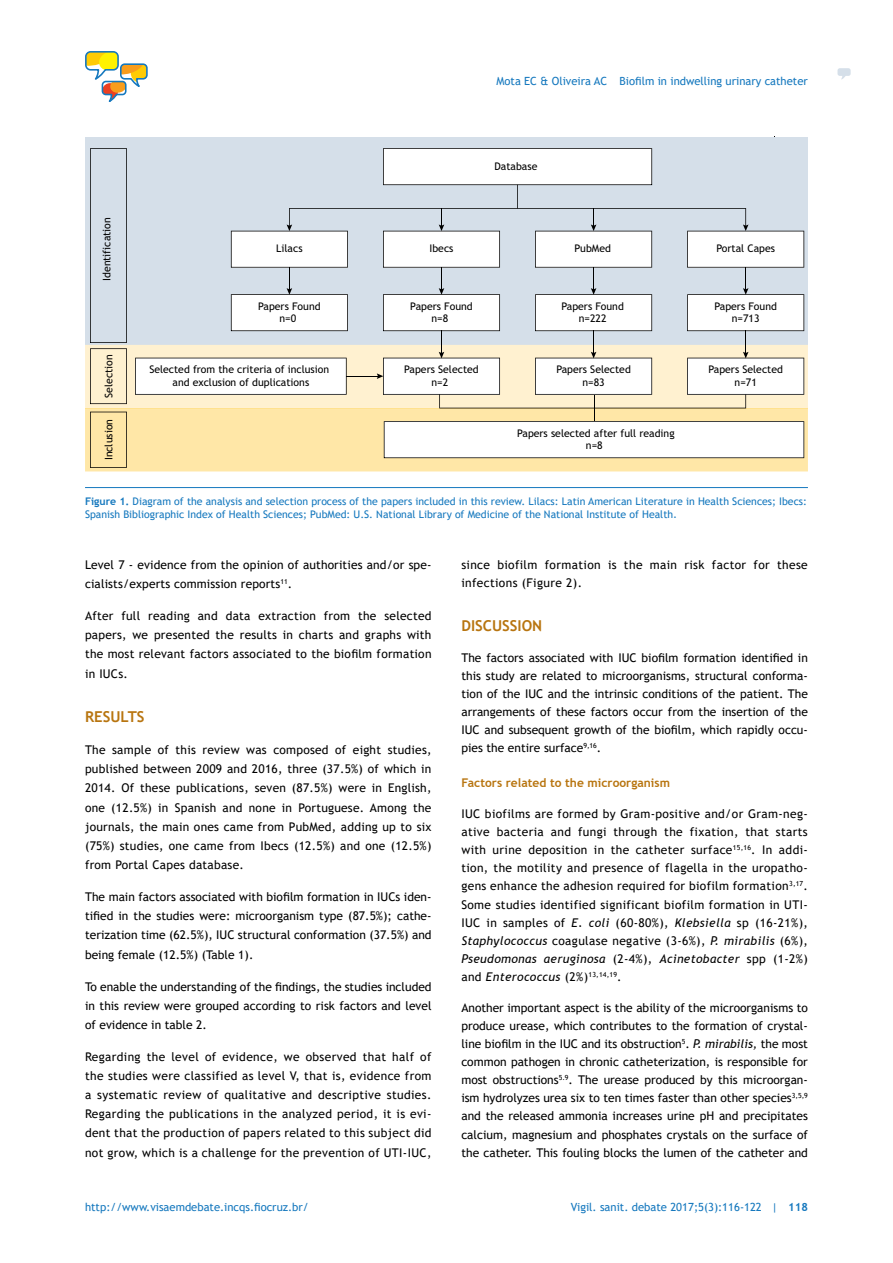
<style>
.page{position:relative;width:893px;height:1263px;background:#fff}
.page>*{position:absolute;margin:0;border:0;box-sizing:border-box;transform-origin:0 0}
.t1{font:700 15px "Trebuchet MS";color:#b87510}
.t2{font:12px/18.1px "Trebuchet MS";letter-spacing:.01em;color:#000;text-align:justify}
.t3{font:12px/18.1px "Trebuchet MS";letter-spacing:.03em;color:#000}
.t4{font:700 12px "Trebuchet MS";color:#b87510}
.t5{font:11.25px "Trebuchet MS";color:#1578be}
.t6{font:10.5px/12.6px "Trebuchet MS";color:#000;text-align:center}
.t7{font:10.5px/12.6px "Trebuchet MS";color:#1578be}
.s1{font-weight:700}
.s2{font-style:italic}
</style>
<div class="page">
<svg style="left:85px;top:51px;width:63px;height:51px"></svg>
<svg style="left:837px;top:68px;width:14px;height:11px"></svg>
<hr style="left:85px;top:487px;width:723px;height:1px;background:#1578be">
<div style="left:85px;top:138px;width:723px;height:207px;background:#d5dfe9"></div>
<svg style="left:85px;top:345px;width:723px;height:63px"></svg>
<div style="left:85px;top:409px;width:723px;height:62px;background:#ffe7a7"></div>
<hr style="left:85px;top:408px;width:723px;height:1px;background:#ffe18e">
<svg style="left:90px;top:148px;width:37px;height:256px"></svg>
<svg style="left:90px;top:412px;width:37px;height:56px;background:#efd99c"></svg>
<svg style="left:135px;top:148px;width:669px;height:310px"></svg>
<p class="t5" style="left:496px;top:74px;width:313px">Mota EC &amp; Oliveira AC Biofilm in indwelling urinary catheter</p>
<p class="t6" style="left:101px;top:281px;width:65px;rotate:-90deg">Identification</p>
<p class="t6" style="left:494px;top:160px;width:44px">Database</p>
<p class="t6" style="left:276px;top:242px;width:28px">Lilacs</p>
<p class="t6" style="left:430px;top:242px;width:25px">Ibecs</p>
<p class="t6" style="left:574px;top:242px;width:38px">PubMed</p>
<p class="t6" style="left:716px;top:242px;width:60px">Portal Capes</p>
<p class="t6" style="left:258px;top:299px;width:64px">Papers Found n=0</p>
<p class="t6" style="left:561px;top:299px;width:64px">Papers Found n=222</p>
<p class="t6" style="left:714px;top:299px;width:64px">Papers Found n=713</p>
<p class="t6" style="left:410px;top:299px;width:64px">Papers Found n=8</p>
<p class="t6" style="left:102px;top:398px;width:45px;rotate:-90deg">Selection</p>
<p class="t6" style="left:102px;top:460px;width:43px;rotate:-90deg">Inclusion</p>
<p class="t6" style="left:517px;top:426px;width:159px">Papers selected after full reading n=8</p>
<p class="t6" style="left:149px;top:363px;width:181px">Selected from the criteria of inclusion and exclusion of duplications</p>
<p class="t6" style="left:556px;top:363px;width:76px">Papers Selected n=83</p>
<p class="t6" style="left:708px;top:363px;width:76px">Papers Selected n=71</p>
<p class="t6" style="left:404px;top:363px;width:76px">Papers Selected n=2</p>
<p class="t7" style="left:85px;top:495px;width:723px"><span class="s1">Figure 1.</span> Diagram of the analysis and selection process of the papers included in this review. Lilacs: Latin American Literature in Health Sciences; Ibecs:<br>Spanish Bibliographic Index of Health Sciences; PubMed: U.S. National Library of Medicine of the National Institute of Health<span class="s2">.</span></p>
<p class="t2" style="left:85px;top:555px;width:348px;line-height:19.2px">Level 7 - evidence from the opinion of authorities and/or spe&shy;cialists/experts commission reports<sup>11</sup>.</p>
<p class="t2" style="left:85px;top:606px;width:348px;line-height:19.2px">After full reading and data extraction from the selected papers, we presented the results in charts and graphs with the most relevant factors associated to the biofilm formation in IUCs.</p>
<p class="t1" style="left:85px;top:707px;width:61px">RESULTS</p>
<p class="t2" style="left:85px;top:740px;width:348px;line-height:19.2px">The sample of this review was composed of eight studies, published between 2009 and 2016, three (37.5%) of which in 2014. Of these publications, seven (87.5%) were in English, one (12.5%) in Spanish and none in Portuguese. Among the journals, the main ones came from PubMed, adding up to six (75%) studies, one came from Ibecs (12.5%) and one (12.5%) from Portal Capes database.</p>
<p class="t2" style="left:85px;top:887px;width:348px;line-height:19.2px">The main factors associated with biofilm formation in IUCs iden&shy;tified in the studies were: microorganism type (87.5%); cathe&shy;terization time (62.5%), IUC structural conformation (37.5%) and being female (12.5%) (Table 1).</p>
<p class="t2" style="left:85px;top:976px;width:348px;line-height:19.2px">To enable the understanding of the findings, the studies included in this review were grouped according to risk factors and level of evidence in table 2.</p>
<p class="t2" style="left:85px;top:1047px;width:348px;line-height:19.2px">Regarding the level of evidence, we observed that half of the studies were classified as level V, that is, evidence from a systematic review of qualitative and descriptive studies.<br>Regarding the publications in the analyzed period, it is evi&shy;dent that the production of papers related to this subject did not grow, which is a challenge for the prevention of UTI-IUC,</p>
<p class="t3" style="left:461px;top:555px;width:348px">since biofilm formation is the main risk factor for these infections (Figure 2).</p>
<p class="t1" style="left:461px;top:616px;width:82px">DISCUSSION</p>
<p class="t2" style="left:461px;top:648px;width:348px">The factors associated with IUC biofilm formation identified in this study are related to microorganisms, structural conforma&shy;tion of the IUC and the intrinsic conditions of the patient. The arrangements of these factors occur from the insertion of the IUC and subsequent growth of the biofilm, which rapidly occu&shy;pies the entire surface<sup>9,16</sup>.</p>
<p class="t4" style="left:461px;top:775px;width:210px">Factors related to the microorganism</p>
<p class="t2" style="left:461px;top:805px;width:348px">IUC biofilms are formed by Gram-positive and/or Gram-neg&shy;ative bacteria and fungi through the fixation, that starts with urine deposition in the catheter surface<sup>15,16</sup>. In addi&shy;tion, the motility and presence of flagella in the uropatho&shy;gens enhance the adhesion required for biofilm formation<sup>3,17</sup>.<br>Some studies identified significant biofilm formation in UTI-IUC in samples of <span class="s2">E. coli</span> (60-80%), <span class="s2">Klebsiella</span> sp (16-21%), <span class="s2">Staphylococcus</span> coagulase negative (3-6%), <span class="s2">P. mirabilis</span> (6%), <span class="s2">Pseudomonas aeruginosa</span> (2-4%), <span class="s2">Acinetobacter</span> spp (1-2%) and <span class="s2">Enterococcus</span> (2%)<sup>13,14,19</sup>.</p>
<p class="t2" style="left:461px;top:998px;width:348px">Another important aspect is the ability of the microorganisms to produce urease, which contributes to the formation of crystal&shy;line biofilm in the IUC and its obstruction<sup>5</sup>. <span class="s2">P. mirabilis,</span> the most common pathogen in chronic catheterization, is responsible for most obstructions<sup>5.9</sup>. The urease produced by this microorgan&shy;ism hydrolyzes urea six to ten times faster than other species<sup>3,5,9 </sup>and the released ammonia increases urine pH and precipitates calcium, magnesium and phosphates crystals on the surface of the catheter. This fouling blocks the lumen of the catheter and</p>
<p class="t5" style="left:85px;top:1199px;width:225px">http://www.visaemdebate.incqs.fiocruz.br/</p>
<p class="t5" style="left:571px;top:1199px;width:239px">Vigil. sanit. debate 2017;5(3):116-122 | <span class="s1">118</span></p>
</div>
